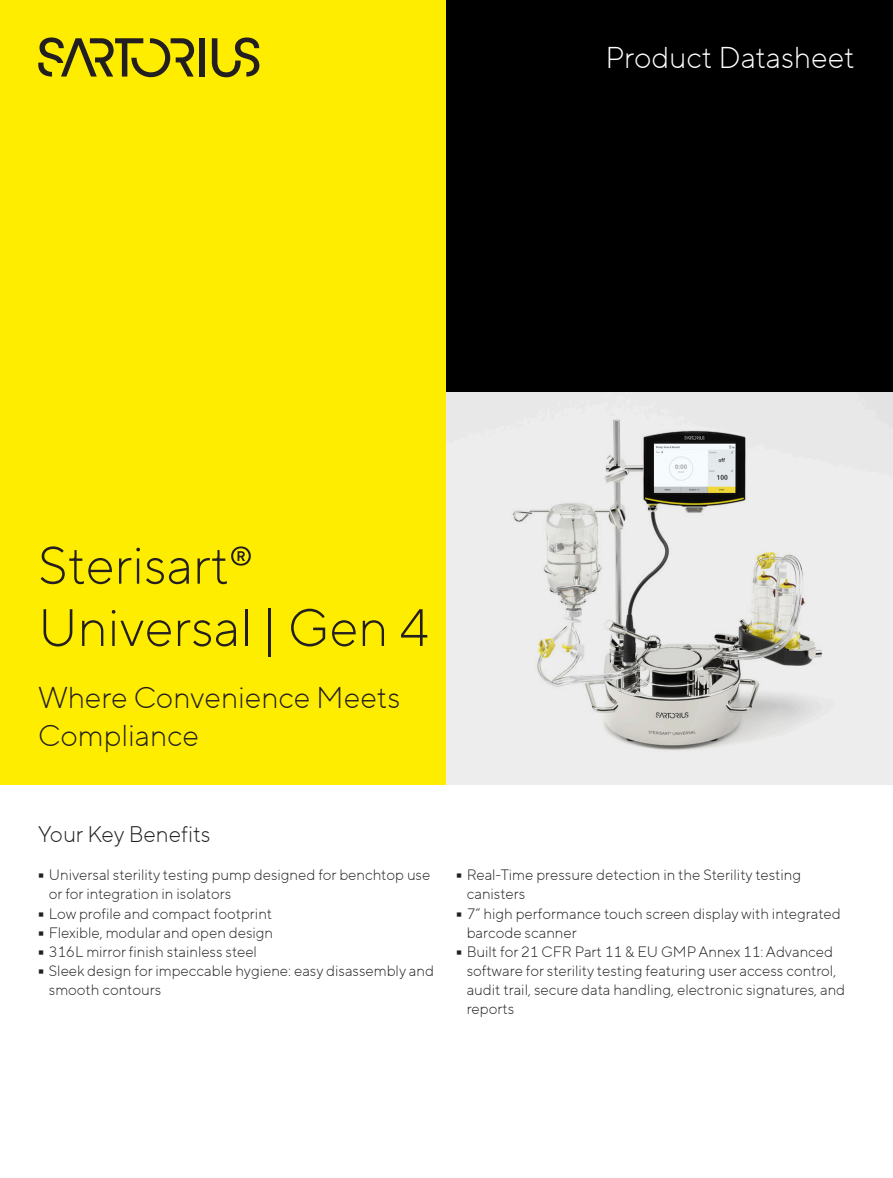
<style>
.page{position:relative;width:893px;height:1178px;background:#fff}
.page>*{position:absolute;margin:0;border:0;box-sizing:border-box;transform-origin:0 0}
.t1{font:300 52.5px/62.2px "TT Norms Pro";color:#231f20}
.t2{font:300 30px/38.2px "TT Norms Pro";color:#231f20}
.t3{font:300 30px "TT Norms Pro";color:#fff}
.t4{font:300 22.5px "TT Norms Pro";color:#231f20}
.t5{font:300 15px/19.2px "TT Norms Pro";color:#231f20}
</style>
<div class="page">
<div style="left:0;top:0;width:446px;height:784px;background:#ffed00"></div>
<div style="left:446px;top:0;width:447px;height:392px;background:#000"></div>
<div style="left:200px;top:38px;width:5px;height:39px;background:#231f20"></div>
<svg style="left:212px;top:37px;width:47px;height:40px"></svg>
<svg style="left:38px;top:37px;width:156px;height:40px"></svg>
<img style="left:446px;top:392px;width:447px;height:392px">
<img style="left:654px;top:442px;width:82px;height:52px">
<h2 class="t3" style="left:606px;top:36px;width:251px">Product Datasheet</h2>
<h1 class="t1" style="left:38px;top:531px;width:392px">Sterisart®<br>Universal | Gen 4</h1>
<h2 class="t2" style="left:38px;top:677px;width:363px">Where Convenience Meets<br>Compliance</h2>
<h3 class="t4" style="left:38px;top:818px;width:174px">Your Key Benefits</h3>
<p class="t5" style="left:49px;top:864px;width:383px;text-indent:-11px">• Universal sterility testing pump designed for benchtop use or for integration in isolators</p>
<p class="t5" style="left:38px;top:903px;width:235px">• Low profile and compact footprint</p>
<p class="t5" style="left:38px;top:922px;width:236px">• Flexible, modular and open design</p>
<p class="t5" style="left:38px;top:941px;width:220px">• 316L mirror finish stainless steel</p>
<p class="t5" style="left:49px;top:960px;width:387px;text-indent:-11px">• Sleek design for impeccable hygiene: easy disassembly and smooth contours</p>
<p class="t5" style="left:467px;top:864px;width:336px;text-indent:-11px">• Real-Time pressure detection in the Sterility testing canisters</p>
<p class="t5" style="left:467px;top:903px;width:375px;text-indent:-11px">• 7″ high performance touch screen display with integrated barcode scanner</p>
<p class="t5" style="left:467px;top:941px;width:380px;text-indent:-11px">• Built for 21 CFR Part 11 &amp; EU GMP Annex 11: Advanced software for sterility testing featuring user access control, audit trail, secure data handling, electronic signatures, and reports</p>
</div>
